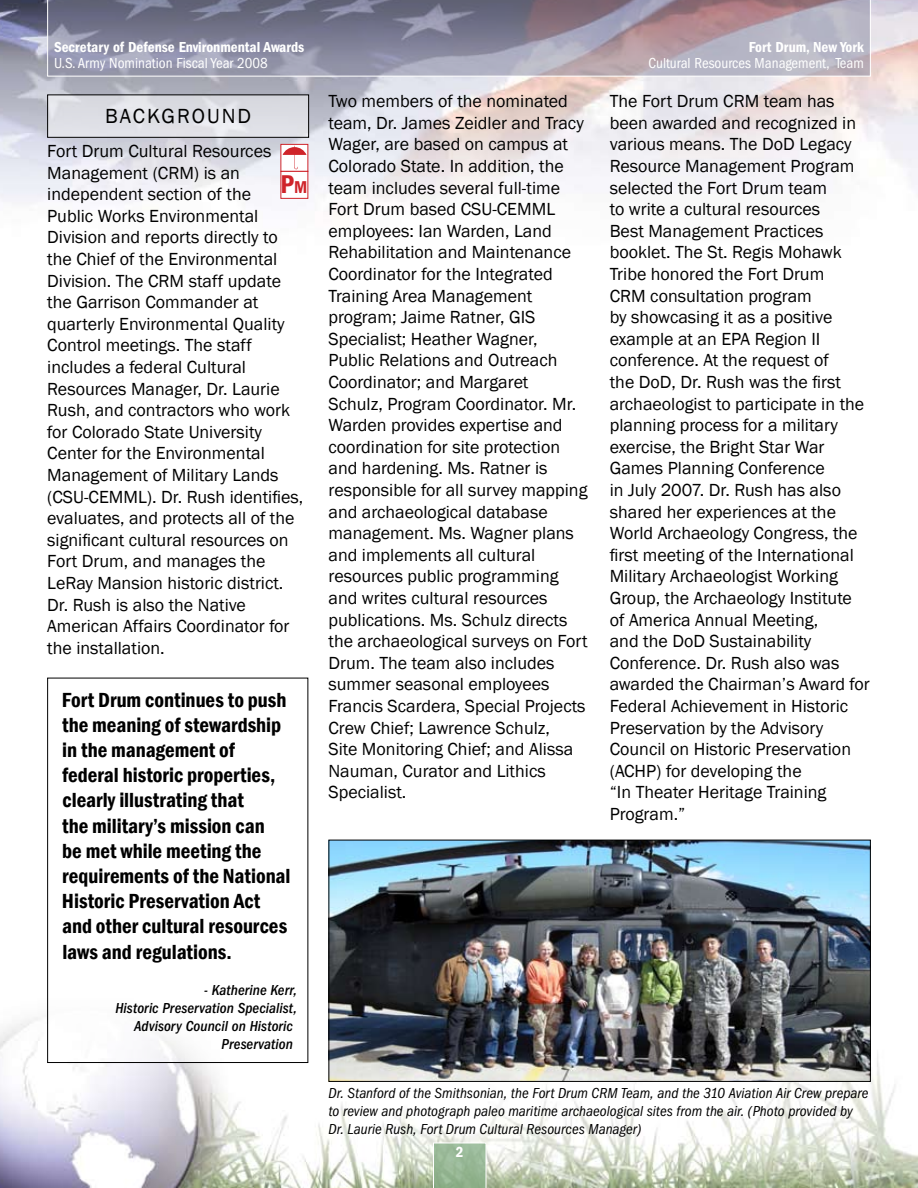
<style>
.page{position:relative;width:918px;height:1188px;background:#fff}
.page>*{position:absolute;margin:0;border:0;box-sizing:border-box;transform-origin:0 0}
.t1{font:600 condensed 26.4px "Franklin Gothic";color:#cf242a}
.t2{font:600 condensed 21px/25.2px "Franklin Gothic";color:#000}
.t3{font:21px "Franklin Gothic";letter-spacing:.09em;color:#000}
.t4{font:18px/21.6px "Franklin Gothic";color:#000}
.t5{font:italic condensed 15px/18px "Franklin Gothic";letter-spacing:.005em;color:#000}
.t6{font:italic 500 condensed 15px/18px "Franklin Gothic";letter-spacing:.005em;color:#000;text-align:right}
.t7{font:600 condensed 15px/16.5px "Franklin Gothic";color:#fff}
.t8{font:condensed 15px/16.5px "Franklin Gothic";color:#fff;text-align:right}
.t9{font:600 condensed 15px "Franklin Gothic";color:#fff}
.s1{font-weight:400}
.s2{font-size:17.7px}
.s3{font-weight:600}
</style>
<div class="page">
<img style="left:0;top:0;width:918px;height:1188px">
<svg style="left:47px;top:0;width:824px;height:76px;background:#9590a1"></svg>
<svg style="left:433px;top:1143px;width:53px;height:45px;background:#9ab998"></svg>
<div style="left:48px;top:678px;width:260px;height:385px;background:#fff"></div>
<div style="left:47px;top:678px;width:261px;height:385px;border:1px solid #000"></div>
<img style="left:330px;top:842px;width:539px;height:238px">
<div style="left:328px;top:840px;width:543px;height:242px;border:1px solid #000"></div>
<div style="left:280px;top:144px;width:28px;height:28px;background:#fff;border:1px solid #cf242a"></div>
<div style="left:280px;top:171px;width:28px;height:28px;background:#fff;border:1px solid #cf242a"></div>
<svg style="left:283px;top:146px;width:24px;height:23px"></svg>
<div style="left:48px;top:95px;width:261px;height:42px;background:#dedfe5"></div>
<div style="left:47px;top:94px;width:262px;height:44px;border:1px solid #000"></div>
<p class="t7" style="left:54px;top:39px;width:252px">Secretary of Defense Environmental Awards<br><span class="s1">U.S. Army Nomination Fiscal Year 2008</span></p>
<p class="t3" style="left:105px;top:103px;width:147px">BACKGROUND</p>
<p class="t4" style="left:47px;top:141px;width:258px">Fort Drum Cultural Resources<br>Management (CRM) is an independent section of the<br>Public Works Environmental<br>Division and reports directly to the Chief of the Environmental<br>Division. The CRM staff update the Garrison Commander at quarterly Environmental Quality<br>Control meetings. The staff includes a federal Cultural<br>Resources Manager, Dr. Laurie<br>Rush, and contractors who work for Colorado State University<br>Center for the Environmental<br>Management of Military Lands (CSU-CEMML). Dr. Rush identifies, evaluates, and protects all of the significant cultural resources on<br>Fort Drum, and manages the<br>LeRay Mansion historic district.<br>Dr. Rush is also the Native<br>American Affairs Coordinator for the installation.</p>
<p class="t1" style="left:281px;top:167px;width:29px">P<span class="s2">M</span></p>
<p class="t2" style="left:62px;top:687px;width:230px">Fort Drum continues to push the meaning of stewardship in the management of federal historic properties, clearly illustrating that<br>the military’s mission can<br>be met while meeting the requirements of the National<br>Historic Preservation Act and other cultural resources laws and regulations.</p>
<p class="t6" style="left:115px;top:981px;width:183px">- Katherine Kerr,<br>Historic Preservation Specialist,<br>Advisory Council on Historic<br>Preservation</p>
<p class="t8" style="left:649px;top:39px;width:217px"><span class="s3">Fort Drum, New York<br></span>Cultural Resources Management, Team</p>
<p class="t4" style="left:328px;top:91px;width:261px">Two members of the nominated team, Dr. James Zeidler and Tracy<br>Wager, are based on campus at<br>Colorado State. In addition, the team includes several full-time<br>Fort Drum based CSU-CEMML employees: Ian Warden, Land<br>Rehabilitation and Maintenance<br>Coordinator for the Integrated<br>Training Area Management program; Jaime Ratner, GIS<br>Specialist; Heather Wagner,<br>Public Relations and Outreach<br>Coordinator; and Margaret<br>Schulz, Program Coordinator. Mr.<br>Warden provides expertise and coordination for site protection and hardening. Ms. Ratner is responsible for all survey mapping and archaeological database management. Ms. Wagner plans and implements all cultural resources public programming and writes cultural resources publications. Ms. Schulz directs the archaeological surveys on Fort<br>Drum. The team also includes summer seasonal employees<br>Francis Scardera, Special Projects<br>Crew Chief; Lawrence Schulz,<br>Site Monitoring Chief; and Alissa<br>Nauman, Curator and Lithics<br>Specialist.</p>
<p class="t4" style="left:610px;top:91px;width:262px">The Fort Drum CRM team has been awarded and recognized in various means. The DoD Legacy<br>Resource Management Program selected the Fort Drum team<br>to write a cultural resources<br>Best Management Practices booklet. The St. Regis Mohawk<br>Tribe honored the Fort Drum<br>CRM consultation program<br>by showcasing it as a positive example at an EPA Region II conference. At the request of<br>the DoD, Dr. Rush was the first archaeologist to participate in the planning process for a military exercise, the Bright Star War<br>Games Planning Conference<br>in July 2007. Dr. Rush has also shared her experiences at the<br>World Archaeology Congress, the first meeting of the International<br>Military Archaeologist Working<br>Group, the Archaeology Institute of America Annual Meeting,<br>and the DoD Sustainability<br>Conference. Dr. Rush also was awarded the Chairman’s Award for<br>Federal Achievement in Historic<br>Preservation by the Advisory<br>Council on Historic Preservation (ACHP) for developing the<br>“In Theater Heritage Training<br>Program.”</p>
<p class="t5" style="left:328px;top:1084px;width:542px">Dr. Stanford of the Smithsonian, the Fort Drum CRM Team, and the 310 Aviation Air Crew prepare to review and photograph paleo maritime archaeological sites from the air. (Photo provided by<br>Dr. Laurie Rush, Fort Drum Cultural Resources Manager)</p>
<p class="t9" style="left:456px;top:1142px;width:9px">2</p>
</div>
